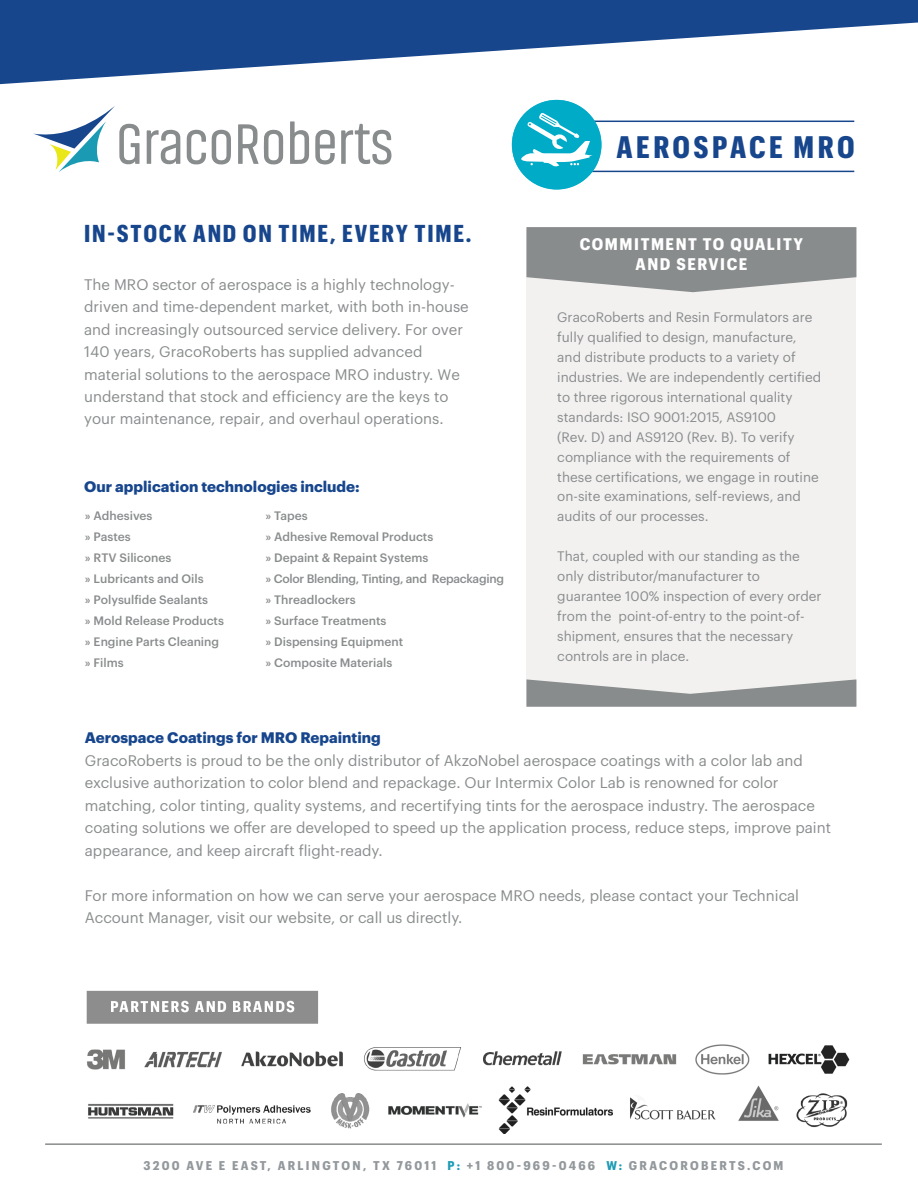
<style>
.page{position:relative;width:918px;height:1188px;background:#fff}
.page>*{position:absolute;margin:0;border:0;box-sizing:border-box;transform-origin:0 0}
.t1{font:700 30.45px "Graphik Cond";letter-spacing:.11em;color:#17468d}
.t2{font:700 24px "Graphik Cond";letter-spacing:.075em;color:#17468d}
.t3{font:700 16.5px/20px "Graphik Compact";letter-spacing:.095em;color:#fff;text-align:center}
.t4{font:15px/22.5px "Graphik";color:#898c8d}
.t5{font:700 15px "Graphik";color:#17468d}
.t6{font:13.5px/20px "Graphik";color:#898c8d}
.t7{font:700 12.45px "Graphik Compact";letter-spacing:.185em;color:#93989c}
.t8{font:500 12px/21px "Graphik";color:#898c8d}
.s1{font-weight:700;color:#17468d}
.s2{color:#1e9cb5}
</style>
<div class="page">
<img style="left:86px;top:990px;width:764px;height:143px">
<hr style="left:45px;top:1143px;width:837px;height:2px;background:#898c8d">
<svg style="left:0;top:0;width:918px;height:84px;fill:#17468d"></svg>
<svg style="left:33px;top:106px;width:107px;height:66px"></svg>
<svg style="left:290px;top:121px;width:19px;height:43px"></svg>
<svg style="left:315px;top:130px;width:20px;height:35px"></svg>
<svg style="left:212px;top:129px;width:19px;height:36px"></svg>
<svg style="left:238px;top:124px;width:45px;height:41px"></svg>
<svg style="left:187px;top:129px;width:19px;height:36px"></svg>
<svg style="left:341px;top:124px;width:51px;height:41px"></svg>
<svg style="left:147px;top:130px;width:33px;height:35px"></svg>
<div style="left:526px;top:229px;width:330px;height:478px;background:#f2f1f0"></div>
<svg style="left:526px;top:227px;width:330px;height:65px;background:#959898"></svg>
<svg style="left:526px;top:679px;width:330px;height:28px"></svg>
<hr style="left:526px;top:121px;width:328px;height:1px;background:#17468d">
<hr style="left:526px;top:171px;width:328px;height:1px;background:#17468d">
<div style="left:512px;top:100px;width:89px;height:90px;background:#00abc8;border-radius:50%"></div>
<svg style="left:521px;top:112px;width:72px;height:55px"></svg>
<svg style="left:0;top:0;width:5px;height:5px"></svg>
<p class="t2" style="left:84px;top:220px;width:389px">IN-STOCK AND ON TIME, EVERY TIME.</p>
<p class="t4" style="left:84px;top:272px;width:386px">The MRO sector of aerospace is a highly technology&shy;driven and time-dependent market, with both in-house and increasingly outsourced service delivery. For over 140 years, GracoRoberts has supplied advanced material solutions to the aerospace MRO industry. We understand that stock and efficiency are the keys to your maintenance, repair, and overhaul operations.</p>
<p class="t5" style="left:84px;top:475px;width:277px">Our application technologies include:</p>
<p class="t8" style="left:85px;top:504px;width:141px">» Adhesives<br>» Pastes<br>» RTV Silicones<br>» Lubricants and Oils<br>» Polysulfide Sealants<br>» Mold Release Products » Engine Parts Cleaning » Films</p>
<p class="t8" style="left:266px;top:504px;width:240px">» Tapes<br>» Adhesive Removal Products<br>» Depaint &amp; Repaint Systems<br>» Color Blending, Tinting, and Repackaging » Threadlockers<br>» Surface Treatments<br>» Dispensing Equipment<br>» Composite Materials</p>
<p class="t1" style="left:617px;top:129px;width:240px">AEROSPACE MRO</p>
<p class="t3" style="left:580px;top:234px;width:225px">COMMITMENT TO QUALITY<br>AND SERVICE</p>
<p class="t6" style="left:557px;top:306px;width:265px">GracoRoberts and Resin Formulators are fully qualified to design, manufacture, and distribute products to a variety of industries. We are independently certified to three rigorous international quality standards: ISO 9001:2015, AS9100<br>(Rev. D) and AS9120 (Rev. B). To verify compliance with the requirements of these certifications, we engage in routine on-site examinations, self-reviews, and audits of our processes.</p>
<p class="t6" style="left:557px;top:545px;width:266px">That, coupled with our standing as the only distributor/manufacturer to guarantee 100% inspection of every order from the point-of-entry to the point-of&shy;shipment, ensures that the necessary controls are in place.</p>
<p class="t4" style="left:85px;top:725px;width:748px"><span class="s1">Aerospace Coatings for MRO Repainting<br></span>GracoRoberts is proud to be the only distributor of AkzoNobel aerospace coatings with a color lab and exclusive authorization to color blend and repackage. Our Intermix Color Lab is renowned for color matching, color tinting, quality systems, and recertifying tints for the aerospace industry. The aerospace coating solutions we offer are developed to speed up the application process, reduce steps, improve paint appearance, and keep aircraft flight-ready.</p>
<p class="t4" style="left:85px;top:883px;width:716px">For more information on how we can serve your aerospace MRO needs, please contact your Technical<br>Account Manager, visit our website, or call us directly.</p>
<p class="t7" style="left:144px;top:1158px;width:641px">3200 AVE E EAST, ARLINGTON, TX 76011 <span class="s2">P:</span> +1 800-969-0466 <span class="s2">W:</span> GRACOROBERTS.COM</p>
</div>
